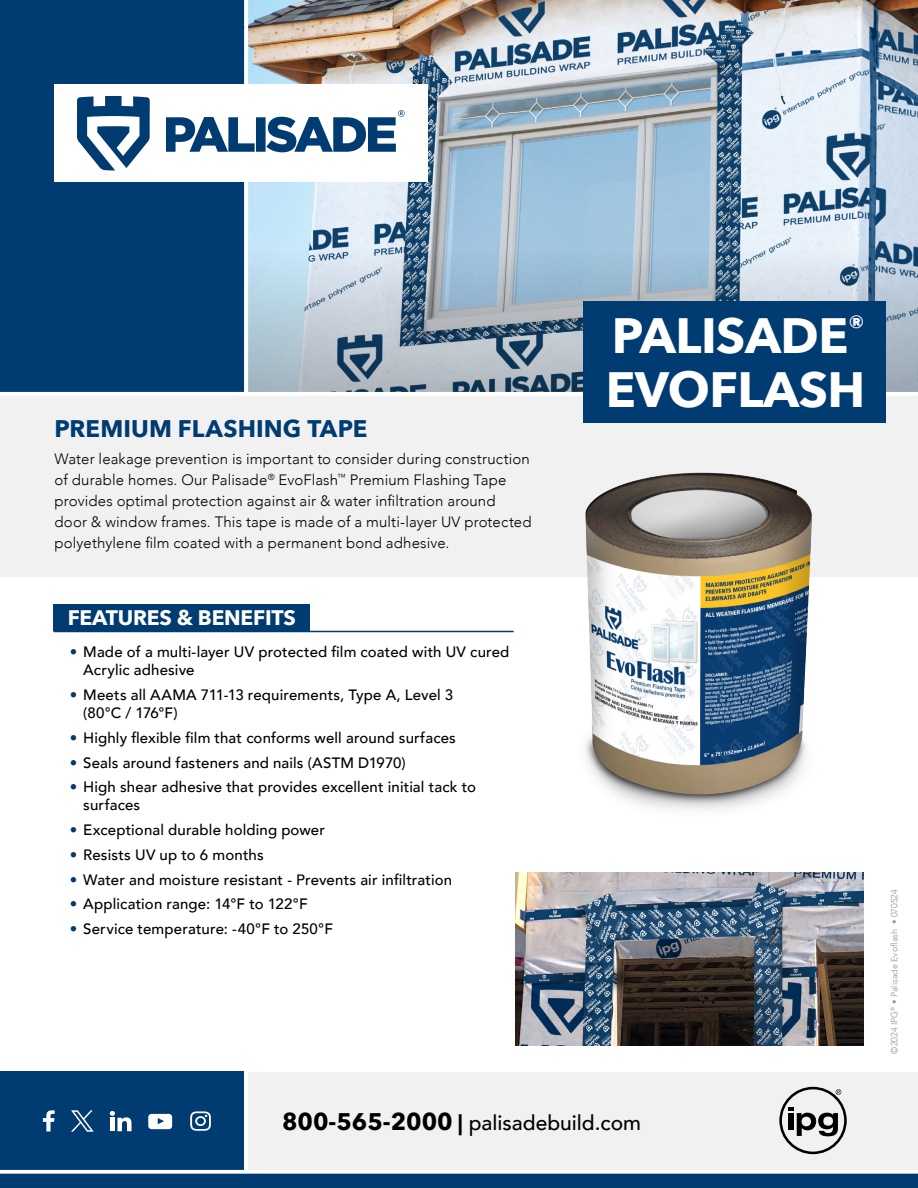
<style>
.page{position:relative;width:918px;height:1188px;background:#fff}
.page>*{position:absolute;margin:0;border:0;box-sizing:border-box;transform-origin:0 0}
.t1{font:700 49.5px/54px "Avenir Next";letter-spacing:-.01em;color:#fff}
.t2{font:700 24px "Avenir Next";letter-spacing:.005em;color:#003b71}
.t3{font:500 21px "Avenir";color:#000}
.t4{font:700 21px "Avenir Next";letter-spacing:-.01em;color:#fff}
.t5{font:500 15px/18px "Avenir";letter-spacing:.01em;color:#000}
.t6{font:300 15px/21px "Avenir";letter-spacing:.01em;color:#000}
.t7{font:300 9px "Avenir";color:#939598}
.s1{font-family:"Avenir Next";font-weight:600;color:#003b71}
.s2{font-family:"Avenir Next";font-weight:700;font-size:24px}
.s3{font-family:"Avenir Next";font-weight:700}
</style>
<div class="page">
<div style="left:0;top:0;width:297px;height:395px;background:#003b71"></div>
<img style="left:248px;top:0;width:670px;height:247px">
<div style="left:0;top:396px;width:918px;height:181px;background:#f1f1f2"></div>
<svg style="left:248px;top:247px;width:670px;height:145px;background:#a0b4c3"></svg>
<svg style="left:244px;top:0;width:4px;height:392px"></svg>
<hr style="left:0;top:392px;width:918px;height:4px;background:#fff">
<div style="left:54px;top:604px;width:256px;height:27px;background:#003b71"></div>
<hr style="left:54px;top:631px;width:460px;height:1px;background:#003b71">
<div style="left:583px;top:357px;width:303px;height:66px;background:#003b71"></div>
<div style="left:583px;top:301px;width:303px;height:68px;background:#003b71"></div>
<img style="left:585px;top:472px;width:227px;height:338px">
<img style="left:515px;top:872px;width:349px;height:174px">
<div style="left:54px;top:84px;width:374px;height:98px;background:#fff"></div>
<svg style="left:77px;top:96px;width:73px;height:74px"></svg>
<svg style="left:166px;top:110px;width:239px;height:42px"></svg>
<div style="left:0;top:1071px;width:244px;height:101px;background:#003b71"></div>
<div style="left:248px;top:1072px;width:670px;height:98px;background:#f1f1f2"></div>
<div style="left:0;top:1174px;width:918px;height:14px;background:#003b71"></div>
<svg style="left:0;top:1170px;width:918px;height:4px"></svg>
<svg style="left:779px;top:1087px;width:68px;height:67px"></svg>
<svg style="left:43px;top:1110px;width:12px;height:21px"></svg>
<svg style="left:110px;top:1111px;width:22px;height:20px"></svg>
<svg style="left:148px;top:1114px;width:24px;height:15px"></svg>
<svg style="left:190px;top:1111px;width:21px;height:20px"></svg>
<svg style="left:71px;top:1110px;width:23px;height:22px"></svg>
<h2 class="t2" style="left:55px;top:407px;width:314px">PREMIUM FLASHING TAPE</h2>
<p class="t6" style="left:55px;top:449px;width:479px">Water leakage prevention is important to consider during construction of durable homes. Our Palisade<sup>®</sup> EvoFlash<sup>™</sup> Premium Flashing Tape provides optimal protection against air &amp; water infiltration around door &amp; window frames. This tape is made of a multi-layer UV protected polyethylene film coated with a permanent bond adhesive.</p>
<h3 class="t4" style="left:68px;top:599px;width:230px">FEATURES &amp; BENEFITS</h3>
<p class="t5" style="left:83px;top:642px;width:428px;text-indent:-14px"><span class="s1">•</span> Made of a multi-layer UV protected film coated with UV cured<br>Acrylic adhesive</p>
<p class="t5" style="left:83px;top:685px;width:372px;text-indent:-14px"><span class="s1">•</span> Meets all AAMA 711-13 requirements, Type A, Level 3 (80°C / 176°F)</p>
<p class="t5" style="left:70px;top:728px;width:388px"><span class="s1">•</span> Highly flexible film that conforms well around surfaces</p>
<p class="t5" style="left:70px;top:753px;width:337px"><span class="s1">•</span> Seals around fasteners and nails (ASTM D1970)</p>
<p class="t5" style="left:83px;top:777px;width:394px;text-indent:-14px"><span class="s1">•</span> High shear adhesive that provides excellent initial tack to surfaces</p>
<p class="t5" style="left:70px;top:820px;width:257px"><span class="s1">•</span> Exceptional durable holding power</p>
<p class="t5" style="left:70px;top:845px;width:195px"><span class="s1">•</span> Resists UV up to 6 months</p>
<p class="t5" style="left:70px;top:870px;width:384px"><span class="s1">•</span> Water and moisture resistant - Prevents air infiltration</p>
<p class="t5" style="left:70px;top:894px;width:239px"><span class="s1">•</span> Application range: 14°F to 122°F</p>
<p class="t5" style="left:70px;top:919px;width:265px"><span class="s1">•</span> Service temperature: -40°F to 250°F</p>
<h1 class="t1" style="left:606px;top:308px;width:261px">PALISADE<sup>®<br></sup>EVOFLASH</h1>
<h3 class="t3" style="left:282px;top:1105px;width:361px"><span class="s2">800-565-2000</span> <span class="s3">|</span> palisadebuild.com</h3>
<p class="t7" style="left:889px;top:1054px;width:166px;rotate:-90deg">©2024 IPG<sup>®</sup> • Palisade Evoflash • 070524</p>
</div>
